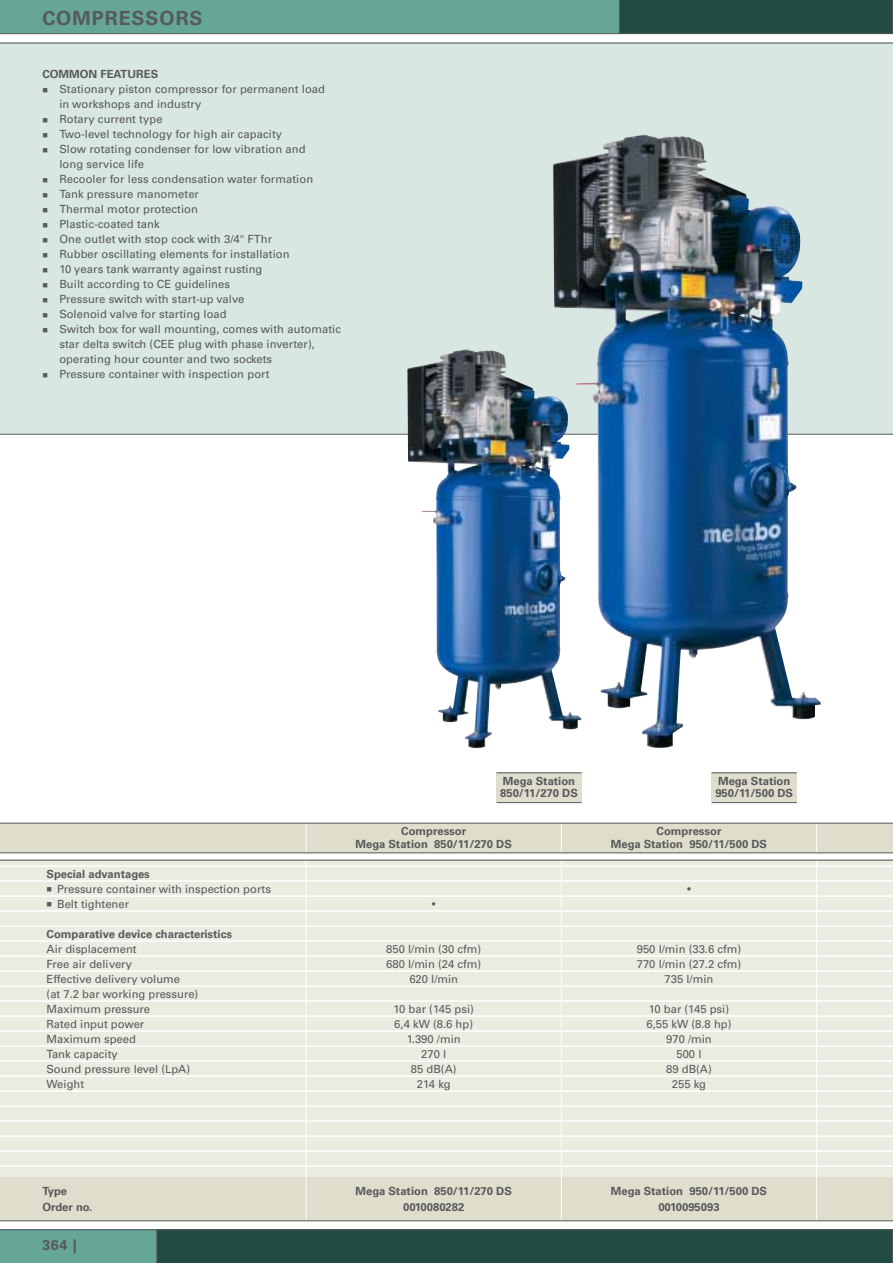
<style>
.page{position:relative;width:893px;height:1263px;background:#fff}
.page>*{position:absolute;margin:0;border:0;box-sizing:border-box;transform-origin:0 0}
.t1{font:700 19.5px "Univers Metabo";letter-spacing:.05em;color:#58595b}
.t2{font:700 14.25px "Univers Metabo";color:#58595b}
.t3{font:11.25px/15px "Univers Metabo";letter-spacing:.005em;color:#58595b}
.t4{font:700 11.25px/12px "Univers Metabo";color:#58595b}
</style>
<div class="page">
<svg style="left:0;top:0;width:892px;height:34px;background:#50887c"></svg>
<svg style="left:0;top:1229px;width:892px;height:34px;background:#2f5a52"></svg>
<div style="left:0;top:860px;width:892px;height:340px;background:#ecebe1"></div>
<hr style="left:0;top:865px;width:892px;height:2px;background:#fff">
<hr style="left:0;top:880px;width:892px;height:2px;background:#fff">
<hr style="left:0;top:895px;width:892px;height:2px;background:#fff">
<hr style="left:0;top:910px;width:892px;height:2px;background:#fff">
<hr style="left:0;top:925px;width:892px;height:2px;background:#fff">
<hr style="left:0;top:940px;width:892px;height:2px;background:#fff">
<hr style="left:0;top:955px;width:892px;height:2px;background:#fff">
<hr style="left:0;top:970px;width:892px;height:2px;background:#fff">
<hr style="left:0;top:985px;width:892px;height:2px;background:#fff">
<hr style="left:0;top:1000px;width:892px;height:2px;background:#fff">
<hr style="left:0;top:1015px;width:892px;height:2px;background:#fff">
<hr style="left:0;top:1030px;width:892px;height:2px;background:#fff">
<hr style="left:0;top:1045px;width:892px;height:2px;background:#fff">
<hr style="left:0;top:1060px;width:892px;height:2px;background:#fff">
<hr style="left:0;top:1075px;width:892px;height:2px;background:#fff">
<hr style="left:0;top:1090px;width:892px;height:2px;background:#fff">
<hr style="left:0;top:1105px;width:892px;height:2px;background:#fff">
<hr style="left:0;top:1120px;width:892px;height:2px;background:#fff">
<hr style="left:0;top:1135px;width:892px;height:2px;background:#fff">
<hr style="left:0;top:1150px;width:892px;height:2px;background:#fff">
<hr style="left:0;top:1165px;width:892px;height:2px;background:#fff">
<hr style="left:0;top:860px;width:892px;height:1px;background:#58595b">
<div style="left:0;top:43px;width:892px;height:391px;background:#d8e7e2"></div>
<hr style="left:0;top:43px;width:892px;height:1px;background:#58595b">
<hr style="left:0;top:434px;width:892px;height:1px;background:#58595b">
<div style="left:0;top:823px;width:892px;height:29px;background:#dfddcc"></div>
<svg style="left:305px;top:824px;width:1px;height:28px"></svg>
<svg style="left:561px;top:824px;width:1px;height:28px"></svg>
<svg style="left:816px;top:824px;width:1px;height:28px"></svg>
<hr style="left:0;top:823px;width:892px;height:1px;background:#58595b">
<hr style="left:0;top:852px;width:892px;height:1px;background:#58595b">
<div style="left:0;top:1177px;width:892px;height:43px;background:#dfddcc"></div>
<svg style="left:305px;top:860px;width:1px;height:360px"></svg>
<svg style="left:561px;top:860px;width:1px;height:360px"></svg>
<svg style="left:816px;top:860px;width:1px;height:360px"></svg>
<img style="left:553px;top:134px;width:267px;height:614px">
<img style="left:407px;top:349px;width:174px;height:399px">
<div style="left:711px;top:772px;width:85px;height:30px;background:#dfddcc"></div>
<hr style="left:711px;top:772px;width:85px;height:1px;background:#58595b">
<hr style="left:711px;top:802px;width:85px;height:1px;background:#58595b">
<div style="left:496px;top:772px;width:85px;height:30px;background:#dfddcc"></div>
<hr style="left:496px;top:772px;width:85px;height:1px;background:#58595b">
<hr style="left:496px;top:802px;width:85px;height:1px;background:#58595b">
<hr style="left:0;top:1220px;width:892px;height:1px;background:#58595b">
<h1 class="t1" style="left:42px;top:10px;width:162px">COMPRESSORS</h1>
<p class="t4" style="left:42px;top:69px;width:117px">COMMON FEATURES</p>
<p class="t3" style="left:59px;top:83px;width:283px">Stationary piston compressor for permanent load<br>in workshops and industry<br>Rotary current type<br>Two-level technology for high air capacity<br>Slow rotating condenser for low vibration and<br>long service life<br>Recooler for less condensation water formation<br>Tank pressure manometer<br>Thermal motor protection<br>Plastic-coated tank<br>One outlet with stop cock with 3/4" FThr<br>Rubber oscillating elements for installation<br>10 years tank warranty against rusting<br>Built according to CE guidelines<br>Pressure switch with start-up valve<br>Solenoid valve for starting load<br>Switch box for wall mounting, comes with automatic star delta switch (CEE plug with phase inverter), operating hour counter and two sockets<br>Pressure container with inspection port</p>
<p class="t4" style="left:500px;top:776px;width:79px">Mega Station<br>850/11/270 DS</p>
<p class="t4" style="left:715px;top:776px;width:79px">Mega Station<br>950/11/500 DS</p>
<p class="t4" style="left:355px;top:826px;width:158px;line-height:12.8px;text-align:center">Compressor<br>Mega Station 850/11/270 DS</p>
<p class="t4" style="left:610px;top:826px;width:158px;line-height:12.8px;text-align:center">Compressor<br>Mega Station 950/11/500 DS</p>
<p class="t4" style="left:47px;top:869px;width:105px">Special advantages</p>
<p class="t3" style="left:57px;top:882px;width:215px">Pressure container with inspection ports<br>Belt tightener</p>
<p class="t4" style="left:47px;top:929px;width:187px">Comparative device characteristics</p>
<p class="t3" style="left:47px;top:943px;width:92px">Air displacement</p>
<p class="t3" style="left:386px;top:943px;width:97px">850 l/min (30 cfm)</p>
<p class="t3" style="left:636px;top:943px;width:106px">950 l/min (33.6 cfm)</p>
<p class="t3" style="left:47px;top:958px;width:87px">Free air delivery</p>
<p class="t3" style="left:386px;top:958px;width:97px">680 l/min (24 cfm)</p>
<p class="t3" style="left:636px;top:958px;width:106px">770 l/min (27.2 cfm)</p>
<p class="t3" style="left:47px;top:973px;width:153px">Effective delivery volume<br>(at 7.2 bar working pressure)</p>
<p class="t3" style="left:409px;top:973px;width:50px">620 l/min</p>
<p class="t3" style="left:664px;top:973px;width:50px">735 l/min</p>
<p class="t3" style="left:47px;top:1003px;width:105px">Maximum pressure</p>
<p class="t3" style="left:393px;top:1003px;width:82px">10 bar (145 psi)</p>
<p class="t3" style="left:648px;top:1003px;width:82px">10 bar (145 psi)</p>
<p class="t3" style="left:47px;top:1018px;width:99px">Rated input power</p>
<p class="t3" style="left:394px;top:1018px;width:80px">6,4 kW (8.6 hp)</p>
<p class="t3" style="left:646px;top:1018px;width:87px">6,55 kW (8.8 hp)</p>
<p class="t3" style="left:47px;top:1033px;width:91px">Maximum speed</p>
<p class="t3" style="left:407px;top:1033px;width:55px">1.390 /min</p>
<p class="t3" style="left:666px;top:1033px;width:47px">970 /min</p>
<p class="t3" style="left:47px;top:1048px;width:73px">Tank capacity</p>
<p class="t3" style="left:421px;top:1048px;width:27px">270 l</p>
<p class="t3" style="left:676px;top:1048px;width:27px">500 l</p>
<p class="t3" style="left:47px;top:1063px;width:145px">Sound pressure level (LpA)</p>
<p class="t3" style="left:411px;top:1063px;width:47px">85 dB(A)</p>
<p class="t3" style="left:666px;top:1063px;width:47px">89 dB(A)</p>
<p class="t3" style="left:47px;top:1078px;width:39px">Weight</p>
<p class="t3" style="left:417px;top:1078px;width:35px">214 kg</p>
<p class="t3" style="left:672px;top:1078px;width:36px">255 kg</p>
<p class="t4" style="left:42px;top:1186px;width:26px">Type</p>
<p class="t4" style="left:355px;top:1186px;width:158px">Mega Station 850/11/270 DS</p>
<p class="t4" style="left:610px;top:1186px;width:158px">Mega Station 950/11/500 DS</p>
<p class="t4" style="left:42px;top:1202px;width:52px">Order no.</p>
<p class="t4" style="left:403px;top:1202px;width:63px">0010080282</p>
<p class="t4" style="left:658px;top:1202px;width:63px">0010095093</p>
<p class="t2" style="left:42px;top:1239px;width:36px">364 |</p>
</div>
